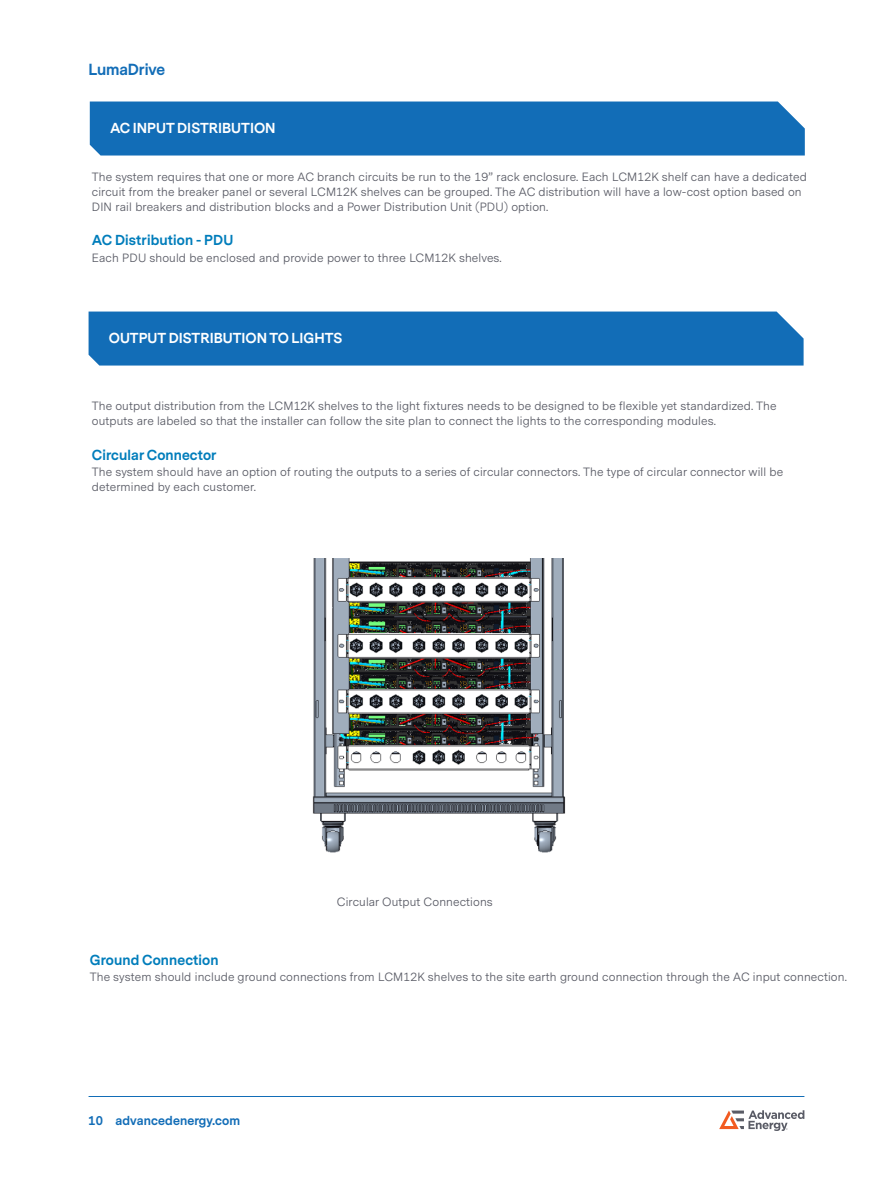
<style>
.page{position:relative;width:893px;height:1188px;background:#fff}
.page>*{position:absolute;margin:0;border:0;box-sizing:border-box;transform-origin:0 0}
.t1{font:700 15px "Messina Sans";letter-spacing:-.01em;color:#126db7}
.table_text{font:700 13.5px "Messina Sans";letter-spacing:.01em;color:#007dbb}
.Heading_1{font:700 13.5px "Messina Sans";color:#fff}
.table_text-2{font:12px/15px "Messina Sans";letter-spacing:.01em;color:#5a5c66}
.t2{font:700 12px "Messina Sans";letter-spacing:.01em;color:#126db7}
</style>
<div class="page">
<hr style="left:89px;top:1096px;width:715px;height:1px;background:#126db7">
<svg style="left:719px;top:1110px;width:85px;height:21px"></svg>
<div style="left:90px;top:102px;width:715px;height:54px;background:#126db7"></div>
<img style="left:312px;top:558px;width:254px;height:295px">
<div style="left:89px;top:312px;width:715px;height:54px;background:#126db7"></div>
<p class="t1" style="left:89px;top:59px;width:78px">LumaDrive</p>
<p class="Heading_1" style="left:110px;top:119px;width:167px">AC INPUT DISTRIBUTION</p>
<p class="table_text-2" style="left:92px;top:169px;width:716px">The system requires that one or more AC branch circuits be run to the 19” rack enclosure. Each LCM12K shelf can have a dedicated circuit from the breaker panel or several LCM12K shelves can be grouped. The AC distribution will have a low-cost option based on<br>DIN rail breakers and distribution blocks and a Power Distribution Unit (PDU) option.</p>
<p class="table_text" style="left:92px;top:231px;width:143px">AC Distribution - PDU</p>
<p class="table_text-2" style="left:92px;top:250px;width:411px">Each PDU should be enclosed and provide power to three LCM12K shelves.</p>
<p class="Heading_1" style="left:109px;top:329px;width:235px">OUTPUT DISTRIBUTION TO LIGHTS</p>
<p class="table_text-2" style="left:92px;top:399px;width:686px">The output distribution from the LCM12K shelves to the light fixtures needs to be designed to be flexible yet standardized. The outputs are labeled so that the installer can follow the site plan to connect the lights to the corresponding modules.</p>
<p class="table_text" style="left:92px;top:445px;width:126px">Circular Connector</p>
<p class="table_text-2" style="left:92px;top:465px;width:693px">The system should have an option of routing the outputs to a series of circular connectors. The type of circular connector will be determined by each customer.</p>
<p class="table_text-2" style="left:337px;top:895px;width:157px">Circular Output Connections</p>
<p class="table_text" style="left:90px;top:950px;width:130px">Ground Connection</p>
<p class="table_text-2" style="left:90px;top:970px;width:759px">The system should include ground connections from LCM12K shelves to the site earth ground connection through the AC input connection.</p>
<p class="t2" style="left:89px;top:1113px;width:153px">10 advancedenergy.com</p>
</div>
